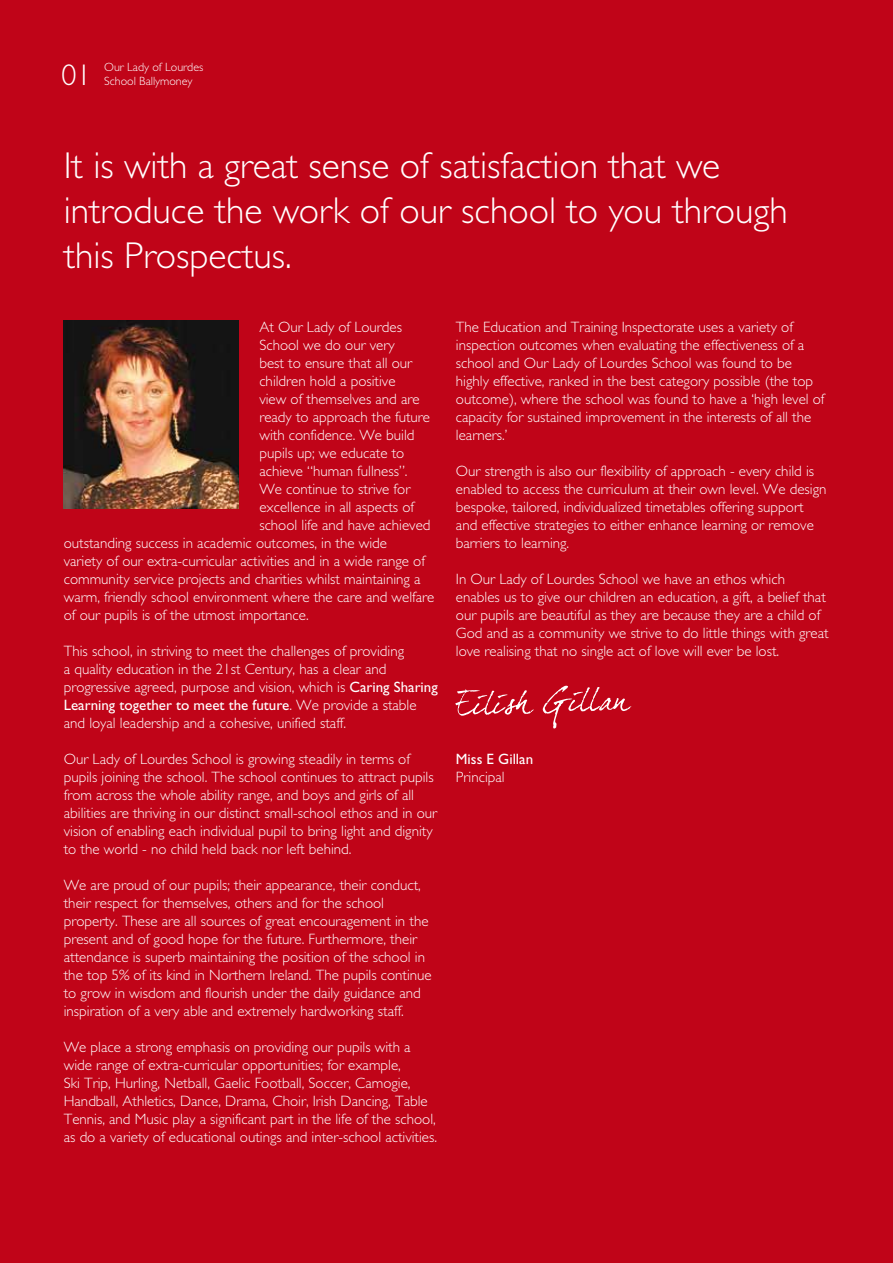
<style>
.page{position:relative;width:893px;height:1263px;background:#c00418}
.page>*{position:absolute;margin:0;border:0;box-sizing:border-box;transform-origin:0 0}
.t1{font:300 37.5px/45px "Gill Sans Tur";color:#fff}
.t2{font:300 30px "Gill Sans Tur";color:#fff}
.t3{font:300 15px/18px "Gill Sans Tur";color:#fff}
.t4{font:15px "Gill Sans Tur";color:#fff}
.t5{font:300 12px "Gill Sans Tur";color:#fff}
.s1{font-weight:400}
</style>
<div class="page">
<img style="left:64px;top:320px;width:174px;height:189px">
<svg style="left:455px;top:686px;width:176px;height:43px"></svg>
<h2 class="t2" style="left:62px;top:57px;width:31px">01</h2>
<p class="t5" style="left:104px;top:60px;width:101px">Our Lady of Lourdes</p>
<p class="t5" style="left:104px;top:74px;width:90px">School Ballymoney</p>
<h1 class="t1" style="left:64px;top:142px;width:726px">It is with a great sense of satisfaction that we introduce the work of our school to you through this Prospectus.</h1>
<p class="t3" style="left:259px;top:317px;width:144px">At Our Lady of Lourdes</p>
<p class="t3" style="left:259px;top:335px;width:137px">School we do our very</p>
<p class="t3" style="left:259px;top:353px;width:154px">best to ensure that all our</p>
<p class="t3" style="left:259px;top:371px;width:138px">children hold a positive</p>
<p class="t3" style="left:259px;top:389px;width:162px">view of themselves and are</p>
<p class="t3" style="left:259px;top:407px;width:172px">ready to approach the future</p>
<p class="t3" style="left:259px;top:425px;width:157px">with confidence. We build</p>
<p class="t3" style="left:259px;top:443px;width:146px">pupils up; we educate to</p>
<p class="t3" style="left:259px;top:461px;width:150px">achieve “human fullness”.</p>
<p class="t3" style="left:259px;top:479px;width:152px">We continue to strive for</p>
<p class="t3" style="left:259px;top:497px;width:156px">excellence in all aspects of</p>
<p class="t3" style="left:259px;top:515px;width:173px">school life and have achieved</p>
<p class="t3" style="left:64px;top:533px;width:325px">outstanding success in academic outcomes, in the wide</p>
<p class="t3" style="left:64px;top:551px;width:363px">variety of our extra-curricular activities and in a wide range of</p>
<p class="t3" style="left:64px;top:569px;width:358px">community service projects and charities whilst maintaining a</p>
<p class="t3" style="left:64px;top:587px;width:372px">warm, friendly school environment where the care and welfare</p>
<p class="t3" style="left:64px;top:605px;width:246px">of our pupils is of the utmost importance.</p>
<p class="t3" style="left:64px;top:641px;width:375px">This school, in striving to meet the challenges of providing<br>a quality education in the 21st Century, has a clear and progressive agreed, purpose and vision, which is <span class="s1">Caring Sharing Learning together to meet the future</span>. We provide a stable and loyal leadership and a cohesive, unified staff.</p>
<p class="t3" style="left:64px;top:749px;width:375px">Our Lady of Lourdes School is growing steadily in terms of pupils joining the school. The school continues to attract pupils from across the whole ability range, and boys and girls of all abilities are thriving in our distinct small-school ethos and in our vision of enabling each individual pupil to bring light and dignity to the world - no child held back nor left behind.</p>
<p class="t3" style="left:64px;top:875px;width:369px">We are proud of our pupils; their appearance, their conduct, their respect for themselves, others and for the school property. These are all sources of great encouragement in the present and of good hope for the future. Furthermore, their attendance is superb maintaining the position of the school in the top 5% of its kind in Northern Ireland. The pupils continue to grow in wisdom and flourish under the daily guidance and inspiration of a very able and extremely hardworking staff.</p>
<p class="t3" style="left:64px;top:1037px;width:375px">We place a strong emphasis on providing our pupils with a wide range of extra-curricular opportunities; for example,<br>Ski Trip, Hurling, Netball, Gaelic Football, Soccer, Camogie, Handball, Athletics, Dance, Drama, Choir, Irish Dancing, Table Tennis, and Music play a significant part in the life of the school, as do a variety of educational outings and inter-school activities.</p>
<p class="t3" style="left:456px;top:317px;width:370px">The Education and Training Inspectorate uses a variety of inspection outcomes when evaluating the effectiveness of a school and Our Lady of Lourdes School was found to be highly effective, ranked in the best category possible (the top outcome), where the school was found to have a ‘high level of capacity for sustained improvement in the interests of all the learners.’</p>
<p class="t3" style="left:456px;top:461px;width:372px">Our strength is also our flexibility of approach - every child is enabled to access the curriculum at their own level. We design bespoke, tailored, individualized timetables offering support and effective strategies to either enhance learning or remove barriers to learning.</p>
<p class="t3" style="left:456px;top:569px;width:374px">In Our Lady of Lourdes School we have an ethos which enables us to give our children an education, a gift, a belief that our pupils are beautiful as they are because they are a child of God and as a community we strive to do little things with great love realising that no single act of love will ever be lost.</p>
<p class="t4" style="left:456px;top:750px;width:79px">Miss E Gillan</p>
<p class="t3" style="left:456px;top:767px;width:50px">Principal</p>
</div>
